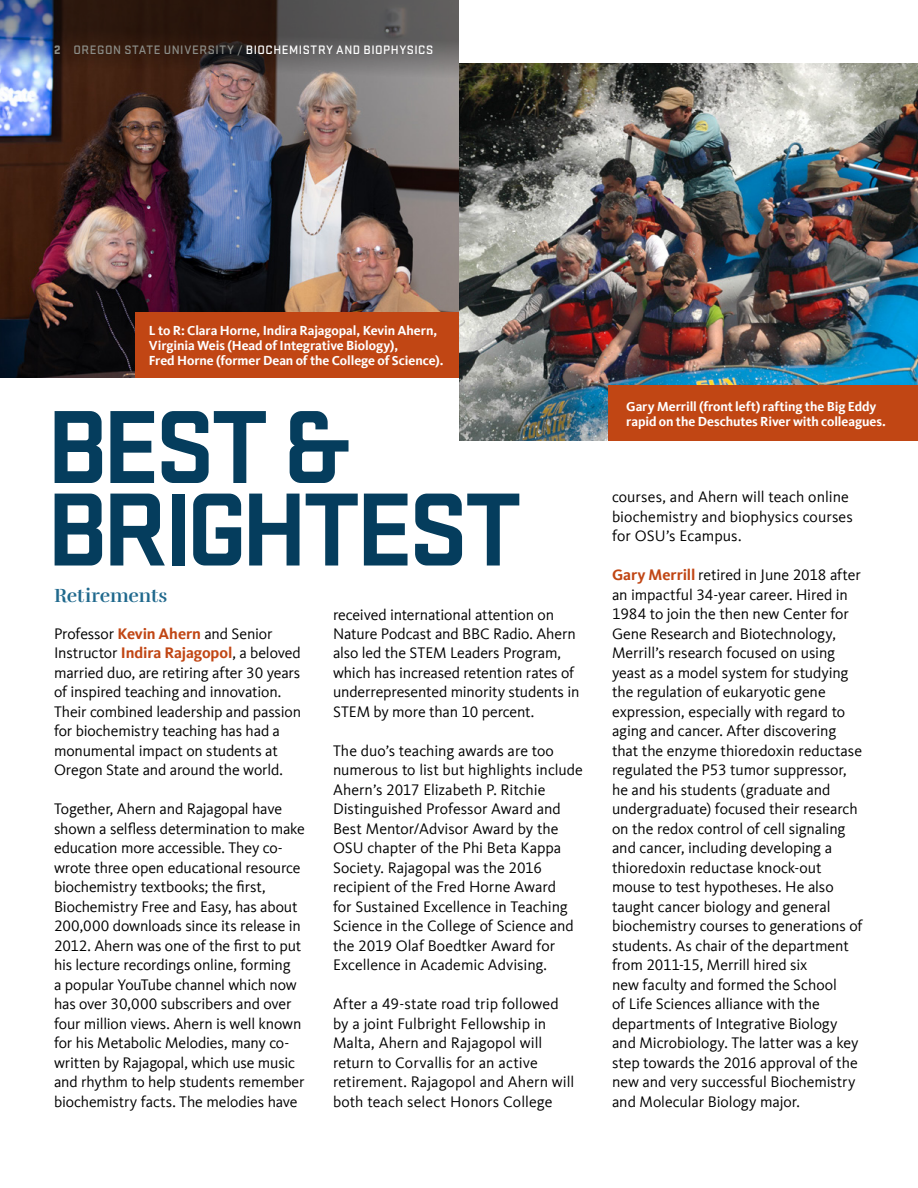
<style>
.page{position:relative;width:918px;height:1188px;background:#fff}
.page>*{position:absolute;margin:0;border:0;box-sizing:border-box;transform-origin:0 0}
.t1{font:700 108px/82.5px "Stratum 2";letter-spacing:-.055em;color:#053d5d}
.t2{font:19.5px "Rufina Stencil Bold";letter-spacing:-.005em;color:#20698d}
.t3{font:15.75px/19.5px "Kievit Offc";letter-spacing:-.005em;color:#000}
.t4{font:700 13.5px/15px "Kievit Offc";letter-spacing:-.005em;color:#fff}
.t5{font:500 12.75px "Stratum 2";letter-spacing:.04em;color:#fff}
.s1{font-weight:900;color:#8b8d88}
.s2{color:#8b8d88}
.s3{font-weight:700;color:#c14614}
</style>
<div class="page">
<img style="left:459px;top:63px;width:459px;height:378px">
<img style="left:0;top:132px;width:459px;height:246px">
<div style="left:135px;top:312px;width:324px;height:66px;background:#c14614"></div>
<div style="left:608px;top:386px;width:310px;height:55px;background:#c14614"></div>
<img style="left:0;top:0;width:459px;height:132px">
<p class="t5" style="left:54px;top:41px;width:381px"><span class="s1">2</span> <span class="s2">OREGON STATE UNIVERSITY /</span> BIOCHEMISTRY AND BIOPHYSICS</p>
<p class="t4" style="left:149px;top:323px;width:296px">L to R: Clara Horne, Indira Rajagopal, Kevin Ahern,<br>Virginia Weis (Head of Integrative Biology),<br>Fred Horne (former Dean of the College of Science).</p>
<h1 class="t1" style="left:46px;top:400px;width:476px">BEST &amp;<br>BRIGHTEST</h1>
<p class="t2" style="left:54px;top:583px;width:115px">Retirements</p>
<p class="t3" style="left:54px;top:624px;width:249px">Professor <span class="s3">Kevin Ahern</span> and Senior Instructor <span class="s3">Indira Rajagopol</span>, a beloved married duo, are retiring after 30 years of inspired teaching and innovation.<br>Their combined leadership and passion for biochemistry teaching has had a monumental impact on students at Oregon State and around the world.</p>
<p class="t3" style="left:54px;top:800px;width:252px">Together, Ahern and Rajagopal have shown a selfless determination to make education more accessible. They co&shy;wrote three open educational resource biochemistry textbooks; the first, Biochemistry Free and Easy, has about 200,000 downloads since its release in 2012. Ahern was one of the first to put his lecture recordings online, forming<br>a popular YouTube channel which now has over 30,000 subscribers and over four million views. Ahern is well known for his Metabolic Melodies, many co&shy;written by Rajagopal, which use music and rhythm to help students remember biochemistry facts. The melodies have</p>
<p class="t3" style="left:333px;top:605px;width:248px">received international attention on Nature Podcast and BBC Radio. Ahern also led the STEM Leaders Program, which has increased retention rates of underrepresented minority students in STEM by more than 10 percent.</p>
<p class="t3" style="left:333px;top:741px;width:252px">The duo’s teaching awards are too numerous to list but highlights include Ahern’s 2017 Elizabeth P. Ritchie Distinguished Professor Award and Best Mentor/Advisor Award by the OSU chapter of the Phi Beta Kappa Society. Rajagopal was the 2016 recipient of the Fred Horne Award<br>for Sustained Excellence in Teaching Science in the College of Science and the 2019 Olaf Boedtker Award for Excellence in Academic Advising.</p>
<p class="t3" style="left:333px;top:995px;width:243px">After a 49-state road trip followed by a joint Fulbright Fellowship in Malta, Ahern and Rajagopol will return to Corvallis for an active retirement. Rajagopol and Ahern will both teach select Honors College</p>
<p class="t4" style="left:626px;top:399px;width:261px">Gary Merrill (front left) rafting the Big Eddy rapid on the Deschutes River with colleagues.</p>
<p class="t3" style="left:612px;top:488px;width:242px">courses, and Ahern will teach online biochemistry and biophysics courses for OSU’s Ecampus.</p>
<p class="t3" style="left:612px;top:566px;width:252px"><span class="s3">Gary Merrill</span> retired in June 2018 after an impactful 34-year career. Hired in 1984 to join the then new Center for Gene Research and Biotechnology, Merrill’s research focused on using yeast as a model system for studying the regulation of eukaryotic gene expression, especially with regard to aging and cancer. After discovering that the enzyme thioredoxin reductase regulated the P53 tumor suppressor, he and his students (graduate and undergraduate) focused their research on the redox control of cell signaling and cancer, including developing a thioredoxin reductase knock-out mouse to test hypotheses. He also taught cancer biology and general biochemistry courses to generations of students. As chair of the department from 2011-15, Merrill hired six<br>new faculty and formed the School<br>of Life Sciences alliance with the departments of Integrative Biology and Microbiology. The latter was a key step towards the 2016 approval of the new and very successful Biochemistry and Molecular Biology major.</p>
</div>
